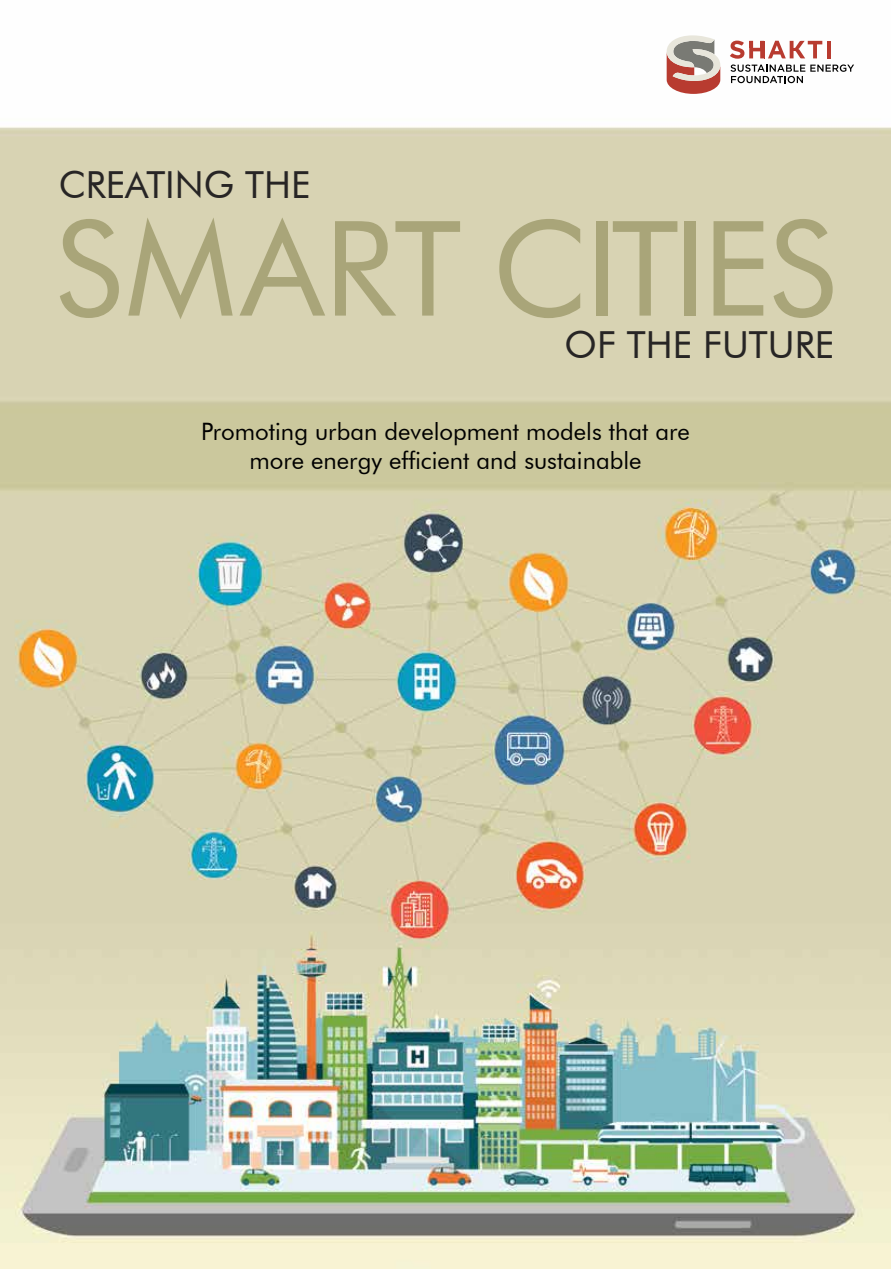
<style>
.page{position:relative;width:891px;height:1269px;background:#fff}
.page>*{position:absolute;margin:0;border:0;box-sizing:border-box;transform-origin:0 0}
.t1{font:132px "Futura BT";letter-spacing:-.02em;color:#a9a579}
.t2{font:37.35px "Futura BT";color:#272525}
.t3{font:24px/28.8px "Futura BT";color:#000;text-align:center}
</style>
<div class="page">
<img style="left:0;top:40px;width:891px;height:1229px">
<svg style="left:730px;top:41px;width:124px;height:42px"></svg>
<svg style="left:666px;top:35px;width:55px;height:59px"></svg>
<h2 class="t2" style="left:59px;top:162px;width:253px">CREATING THE</h2>
<h1 class="t1" style="left:55px;top:188px;width:783px">SMART CITIES</h1>
<h2 class="t2" style="left:565px;top:322px;width:271px">OF THE FUTURE</h2>
<p class="t3" style="left:201px;top:417px;width:490px">Promoting urban development models that are more energy efficient and sustainable</p>
</div>
